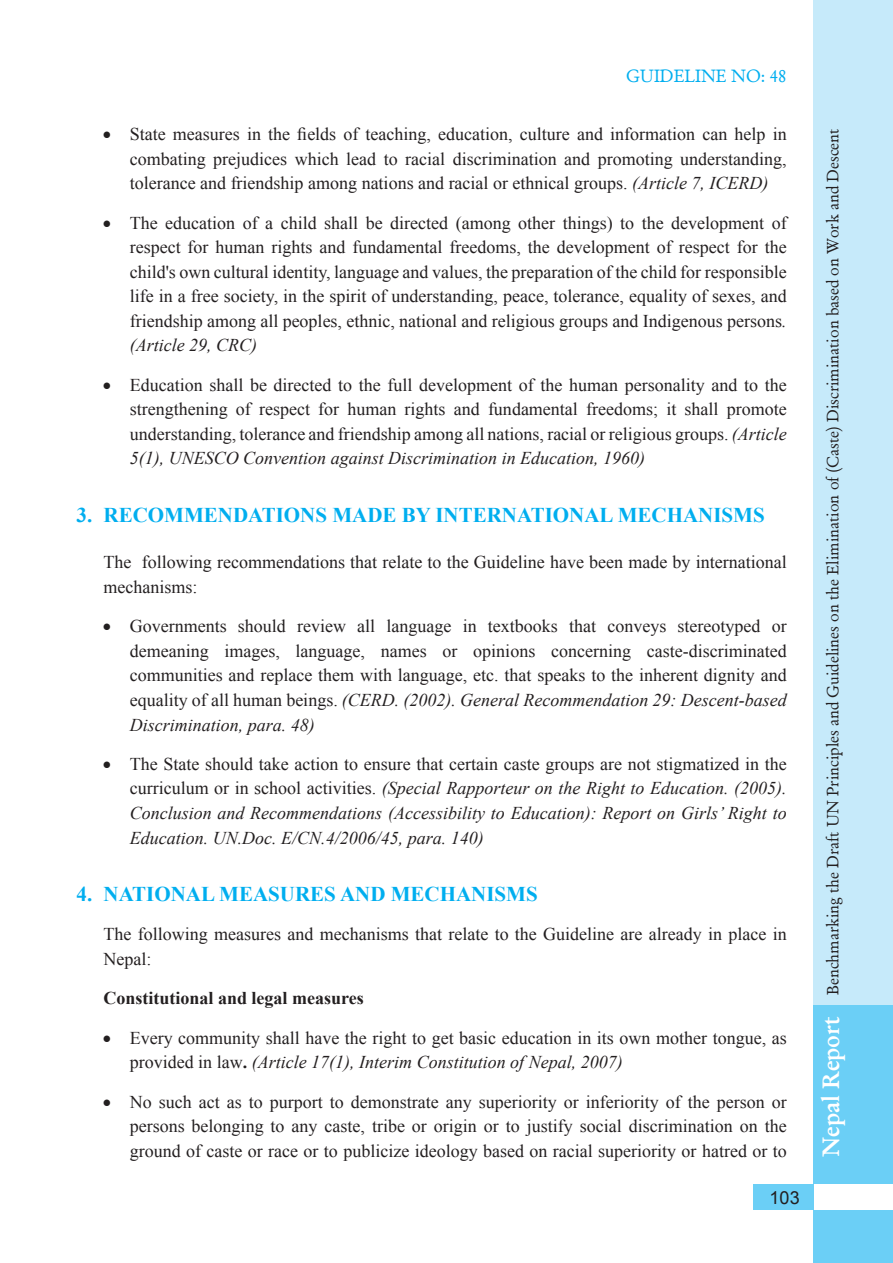
<style>
.page{position:relative;width:893px;height:1263px;background:#fff}
.page>*{position:absolute;margin:0;border:0;box-sizing:border-box;transform-origin:0 0}
.t1{font:700 21px "Times New Roman";color:#00aeef}
.t2{font:18px/24.5px "Times New Roman";color:#231f20;text-align:justify}
.t3{font:italic 18px/24.5px "Times New Roman";color:#231f20;text-align:justify}
.t4{font:700 18px "Times New Roman";color:#231f20}
.t5{font:18px "Garamond Antiqua";color:#00aeef}
.t6{font:18px "Arial";color:#231f20}
.t7{font:16.5px "Garamond Antiqua";color:#231f20}
.s1{font-style:italic}
.s2{font-style:normal}
.s3{font-weight:700}
.s4{font-family:"Garamond";font-weight:600;font-size:24px;color:#fff}
</style>
<div class="page">
<div style="left:813px;top:0;width:80px;height:1263px;background:#6bcff6"></div>
<div style="left:813px;top:0;width:80px;height:1005px;background:#c6eafa"></div>
<div style="left:774px;top:1184px;width:119px;height:26px;background:#fff"></div>
<div style="left:753px;top:1184px;width:60px;height:26px;background:#6bcff6"></div>
<p class="t5" style="left:626px;top:65px;width:162px">GUIDELINE NO: 48</p>
<p class="t2" style="left:130px;top:122px;width:659px;text-indent:-27px">• State measures in the fields of teaching, education, culture and information can help in combating prejudices which lead to racial discrimination and promoting understanding, tolerance and friendship among nations and racial or ethnical groups. <span class="s1">(Article 7, ICERD)</span></p>
<p class="t2" style="left:130px;top:210px;width:659px;text-indent:-27px">• The education of a child shall be directed (among other things) to the development of respect for human rights and fundamental freedoms, the development of respect for the child's own cultural identity, language and values, the preparation of the child for responsible life in a free society, in the spirit of understanding, peace, tolerance, equality of sexes, and friendship among all peoples, ethnic, national and religious groups and Indigenous persons<span class="s1">. (Article 29, CRC)</span></p>
<p class="t2" style="left:130px;top:372px;width:659px;text-indent:-27px">• Education shall be directed to the full development of the human personality and to the strengthening of respect for human rights and fundamental freedoms; it shall promote understanding, tolerance and friendship among all nations, racial or religious groups. <span class="s1">(Article 5(1), UNESCO Convention against Discrimination in Education, 1960)</span></p>
<p class="t1" style="left:77px;top:503px;width:690px">3. RECOMMENDATIONS MADE BY INTERNATIONAL MECHANISMS</p>
<p class="t2" style="left:104px;top:550px;width:685px">The following recommendations that relate to the Guideline have been made by international mechanisms:</p>
<p class="t2" style="left:130px;top:614px;width:659px;text-indent:-27px">• Governments should review all language in textbooks that conveys stereotyped or demeaning images, language, names or opinions concerning caste-discriminated communities and replace them with language, etc. that speaks to the inherent dignity and equality of all human beings. <span class="s1">(CERD. (2002). General Recommendation 29: Descent-based Discrimination, para. 48)</span></p>
<p class="t3" style="left:130px;top:752px;width:659px;text-indent:-27px">• <span class="s2">The State should take action to ensure that certain caste groups are not stigmatized in the curriculum or in school activities.</span> (Special Rapporteur on the Right to Education. (2005).<br>Conclusion and Recommendations (Accessibility to Education): Report on Girls’ Right to Education. UN.Doc. E/CN.4/2006/45, para. 140)</p>
<p class="t1" style="left:77px;top:882px;width:463px">4. NATIONAL MEASURES AND MECHANISMS</p>
<p class="t2" style="left:104px;top:922px;width:685px">The following measures and mechanisms that relate to the Guideline are already in place in<br>Nepal:</p>
<p class="t4" style="left:104px;top:988px;width:262px">Constitutional and legal measures</p>
<p class="t2" style="left:130px;top:1025px;width:659px;text-indent:-27px">• Every community shall have the right to get basic education in its own mother tongue, as provided in law<span class="s3">.</span> <span class="s1">(Article 17(1), Interim Constitution of Nepal, 2007)</span></p>
<p class="t2" style="left:130px;top:1089px;width:659px;text-indent:-27px">• No such act as to purport to demonstrate any superiority or inferiority of the person or persons belonging to any caste, tribe or origin or to justify social discrimination on the ground of caste or race or to publicize ideology based on racial superiority or hatred or to</p>
<p class="t6" style="left:770px;top:1187px;width:32px">103</p>
<p class="t7" style="left:823px;top:1157px;width:1030px;rotate:-90deg"><span class="s4">Nepal Report</span> Benchmarking the Draft UN Principles and Guidelines on the Elimination of (Caste) Discrimination based on Work and Descent</p>
</div>
